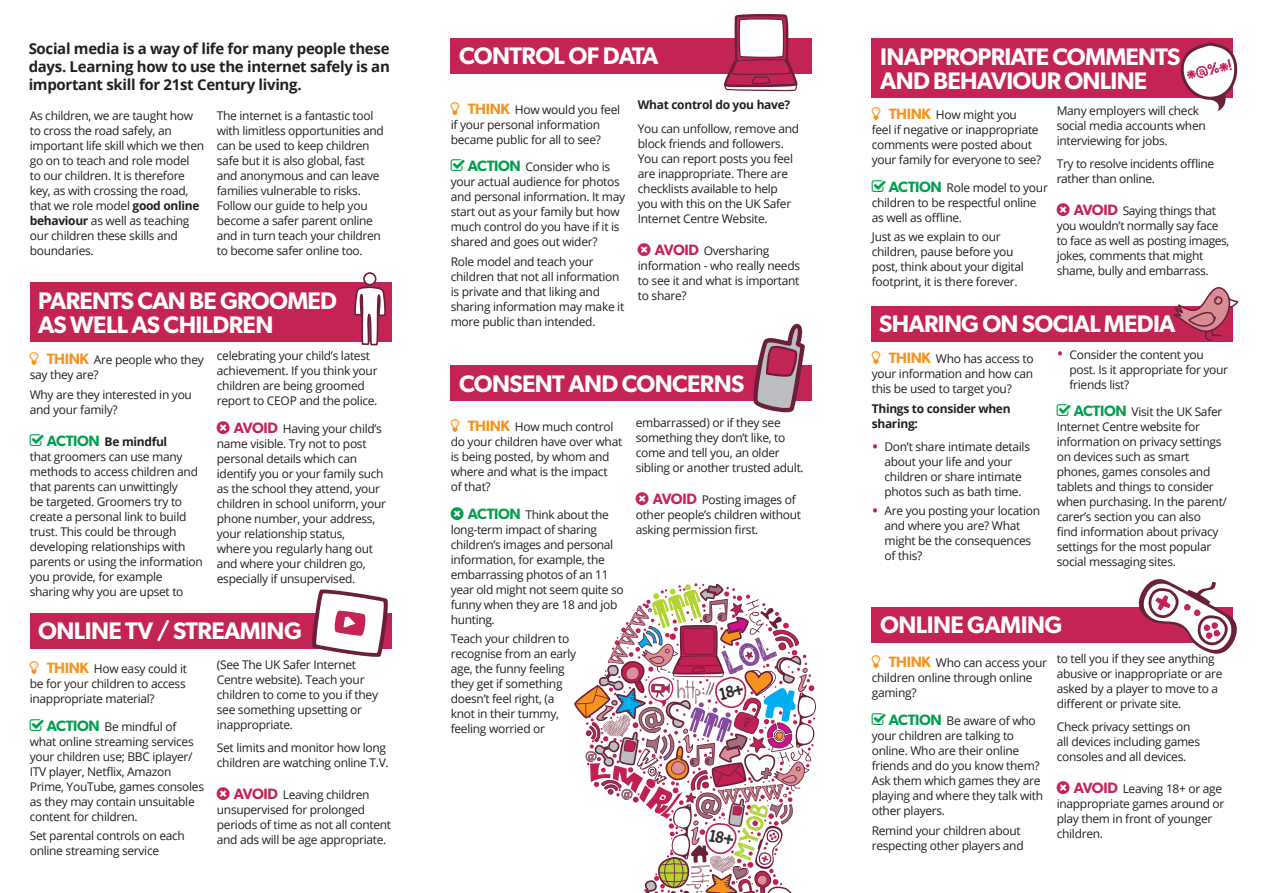
<style>
.page{position:relative;width:1263px;height:893px;background:#fff}
.page>*{position:absolute;margin:0;border:0;box-sizing:border-box;transform-origin:0 0}
.t1{font:600 24px/24px "Gibson";letter-spacing:-.03em;color:#fff}
.Body{font:700 15px/18px "Open Sans";letter-spacing:-.02em;color:#231f20;text-align:justify}
.Body-2{font:12px/15px "Open Sans";letter-spacing:-.025em;color:#231f20}
.Body-3{font:700 12px/15px "Open Sans";letter-spacing:-.025em;color:#231f20}
.s1{font-weight:700}
.s2{font-family:"Gibson";font-weight:600;font-size:15px;color:#f7931d}
.s3{font-family:"Gibson";font-weight:600;font-size:15px;color:#009e4d}
.s4{font-family:"Gibson";font-weight:600;font-size:15px;color:#c32454}
.s5{font-size:18px;color:#c32454}
</style>
<div class="page">
<div style="left:451px;top:365px;width:361px;height:36px;background:#c32454"></div>
<div style="left:451px;top:38px;width:361px;height:35px;background:#c32454"></div>
<div style="left:872px;top:38px;width:361px;height:60px;background:#c32454"></div>
<div style="left:872px;top:607px;width:361px;height:35px;background:#c32454"></div>
<div style="left:871px;top:306px;width:361px;height:35px;background:#c32454"></div>
<svg style="left:1173px;top:287px;width:66px;height:54px"></svg>
<svg style="left:753px;top:323px;width:52px;height:90px"></svg>
<svg style="left:1180px;top:43px;width:58px;height:68px"></svg>
<svg style="left:723px;top:14px;width:75px;height:77px"></svg>
<div style="left:30px;top:613px;width:361px;height:35px;background:#c32454"></div>
<svg style="left:311px;top:589px;width:78px;height:68px"></svg>
<div style="left:30px;top:283px;width:361px;height:59px;background:#c32454"></div>
<svg style="left:354px;top:286px;width:32px;height:60px"></svg>
<div style="left:363px;top:272px;width:13px;height:14px;border:2px solid #6a1f3d;border-radius:50%"></div>
<svg style="left:1135px;top:579px;width:102px;height:75px"></svg>
<svg style="left:574px;top:583px;width:242px;height:310px"></svg>
<p class="Body" style="left:29px;top:39px;width:363px">Social media is a way of life for many people these days. Learning how to use the internet safely is an important skill for 21st Century living.</p>
<p class="Body-2" style="left:30px;top:108px;width:176px">As children, we are taught how to cross the road safely, an important life skill which we then go on to teach and role model<br>to our children. It is therefore key, as with crossing the road, that we role model <span class="s1">good online behaviour</span> as well as teaching our children these skills and boundaries.</p>
<p class="Body-2" style="left:217px;top:108px;width:168px">The internet is a fantastic tool with limitless opportunities and can be used to keep children safe but it is also global, fast and anonymous and can leave families vulnerable to risks.<br>Follow our guide to help you become a safer parent online and in turn teach your children to become safer online too.</p>
<p class="t1" style="left:38px;top:288px;width:300px">PARENTS CAN BE GROOMED<br>AS WELL AS CHILDREN</p>
<p class="Body-2" style="left:30px;top:352px;width:176px;text-indent:17px"><span class="s2">THINK</span> Are people who they say they are?</p>
<p class="Body-2" style="left:30px;top:387px;width:164px">Why are they interested in you and your family?</p>
<p class="Body-2" style="left:30px;top:434px;width:175px;text-indent:17px"><span class="s3">ACTION</span> <span class="s1">Be mindful<br></span>that groomers can use many methods to access children and that parents can unwittingly<br>be targeted. Groomers try to create a personal link to build trust. This could be through developing relationships with parents or using the information you provide, for example sharing why you are upset to</p>
<p class="Body-2" style="left:217px;top:348px;width:162px">celebrating your child’s latest achievement. If you think your children are being groomed report to CEOP and the police.</p>
<p class="Body-2" style="left:217px;top:420px;width:171px;text-indent:17px"><span class="s4">AVOID</span> Having your child’s name visible. Try not to post personal details which can identify you or your family such as the school they attend, your children in school uniform, your phone number, your address, your relationship status,<br>where you regularly hang out and where your children go, especially if unsupervised.</p>
<p class="t1" style="left:38px;top:618px;width:265px">ONLINE TV / STREAMING</p>
<p class="Body-2" style="left:30px;top:661px;width:159px;text-align:justify;text-indent:17px"><span class="s2">THINK</span> How easy could it be for your children to access inappropriate material?</p>
<p class="Body-2" style="left:30px;top:719px;width:176px;text-indent:17px"><span class="s3">ACTION</span> Be mindful of what online streaming services your children use; BBC iplayer/<br>ITV player, Netflix, Amazon<br>Prime, YouTube, games consoles as they may contain unsuitable content for children.</p>
<p class="Body-2" style="left:30px;top:828px;width:157px">Set parental controls on each online streaming service</p>
<p class="Body-2" style="left:217px;top:656px;width:163px">(See The UK Safer Internet<br>Centre website). Teach your children to come to you if they see something upsetting or inappropriate.</p>
<p class="Body-2" style="left:217px;top:740px;width:173px">Set limits and monitor how long children are watching online T.V.</p>
<p class="Body-2" style="left:217px;top:787px;width:176px;text-indent:17px"><span class="s4">AVOID</span> Leaving children unsupervised for prolonged periods of time as not all content and ads will be age appropriate.</p>
<p class="t1" style="left:459px;top:43px;width:201px">CONTROL OF DATA</p>
<p class="Body-2" style="left:451px;top:101px;width:171px;text-indent:17px"><span class="s2">THINK</span> How would you feel if your personal information became public for all to see?</p>
<p class="Body-2" style="left:451px;top:159px;width:176px;text-indent:17px"><span class="s3">ACTION</span> Consider who is your actual audience for photos and personal information. It may start out as your family but how much control do you have if it is shared and goes out wider?</p>
<p class="Body-2" style="left:451px;top:253px;width:175px">Role model and teach your children that not all information is private and that liking and sharing information may make it more public than intended.</p>
<p class="Body-3" style="left:638px;top:97px;width:154px">What control do you have?</p>
<p class="Body-2" style="left:638px;top:120px;width:163px">You can unfollow, remove and block friends and followers.<br>You can report posts you feel are inappropriate. There are checklists available to help you with this on the UK Safer<br>Internet Centre Website.</p>
<p class="Body-2" style="left:638px;top:242px;width:164px;text-indent:17px"><span class="s4">AVOID</span> Oversharing information - who really needs to see it and what is important to share?</p>
<p class="t1" style="left:459px;top:371px;width:287px">CONSENT AND CONCERNS</p>
<p class="Body-2" style="left:451px;top:419px;width:173px;text-indent:17px"><span class="s2">THINK</span> How much control do your children have over what is being posted, by whom and where and what is the impact<br>of that?</p>
<p class="Body-2" style="left:451px;top:507px;width:174px;text-indent:17px"><span class="s3">ACTION</span> Think about the long-term impact of sharing children’s images and personal information, for example, the embarrassing photos of an 11 year old might not seem quite so funny when they are 18 and job hunting.</p>
<p class="Body-2" style="left:451px;top:631px;width:127px">Teach your children to recognise from an early age, the funny feeling they get if something doesn’t feel right, (a knot in their tummy, feeling worried or</p>
<p class="Body-2" style="left:636px;top:414px;width:170px">embarrassed) or if they see something they don’t like, to come and tell you, an older sibling or another trusted adult.</p>
<p class="Body-2" style="left:636px;top:491px;width:167px;text-indent:17px"><span class="s4">AVOID</span> Posting images of other people’s children without asking permission first.</p>
<p class="t1" style="left:880px;top:44px;width:302px">INAPPROPRIATE COMMENTS<br>AND BEHAVIOUR ONLINE</p>
<p class="Body-2" style="left:872px;top:107px;width:171px;text-indent:17px"><span class="s2">THINK</span> How might you<br>feel if negative or inappropriate comments were posted about your family for everyone to see?</p>
<p class="Body-2" style="left:872px;top:180px;width:178px;text-indent:17px"><span class="s3">ACTION</span> Role model to your children to be respectful online as well as offline.</p>
<p class="Body-2" style="left:872px;top:229px;width:153px">Just as we explain to our children, pause before you post, think about your digital footprint, it is there forever.</p>
<p class="Body-2" style="left:1057px;top:102px;width:151px">Many employers will check social media accounts when interviewing for jobs.</p>
<p class="Body-2" style="left:1057px;top:156px;width:159px">Try to resolve incidents offline rather than online.</p>
<p class="Body-2" style="left:1057px;top:203px;width:174px;text-indent:17px"><span class="s4">AVOID</span> Saying things that you wouldn’t normally say face to face as well as posting images, jokes, comments that might shame, bully and embarrass.</p>
<p class="t1" style="left:879px;top:311px;width:298px">SHARING ON SOCIAL MEDIA</p>
<p class="Body-2" style="left:872px;top:351px;width:163px;text-align:justify;text-indent:17px"><span class="s2">THINK</span> Who has access to your information and how can this be used to target you?</p>
<p class="Body-3" style="left:872px;top:400px;width:140px">Things to consider when sharing:</p>
<p class="Body-2" style="left:872px;top:439px;width:160px;text-align:center"><span class="s5">•</span> Don’t share intimate details about your life and your children or share intimate photos such as bath time.</p>
<p class="Body-2" style="left:884px;top:503px;width:157px;text-indent:-13px"><span class="s5">•</span> Are you posting your location and where you are? What might be the consequences of this?</p>
<p class="Body-2" style="left:1069px;top:346px;width:160px;text-indent:-13px"><span class="s5">•</span> Consider the content you post. Is it appropriate for your friends list?</p>
<p class="Body-2" style="left:1057px;top:404px;width:172px;text-indent:17px"><span class="s3">ACTION</span> Visit the UK Safer<br>Internet Centre website for information on privacy settings on devices such as smart phones, games consoles and tablets and things to consider when purchasing. In the parent/ carer’s section you can also<br>find information about privacy settings for the most popular social messaging sites.</p>
<p class="t1" style="left:880px;top:612px;width:183px">ONLINE GAMING</p>
<p class="Body-2" style="left:872px;top:655px;width:177px;text-indent:17px"><span class="s2">THINK</span> Who can access your children online through online gaming?</p>
<p class="Body-2" style="left:872px;top:713px;width:173px;text-indent:17px"><span class="s3">ACTION</span> Be aware of who your children are talking to online. Who are their online friends and do you know them?<br>Ask them which games they are playing and where they talk with other players.</p>
<p class="Body-2" style="left:872px;top:822px;width:153px">Remind your children about respecting other players and</p>
<p class="Body-2" style="left:1057px;top:651px;width:167px">to tell you if they see anything abusive or inappropriate or are asked by a player to move to a different or private site.</p>
<p class="Body-2" style="left:1057px;top:719px;width:145px">Check privacy settings on all devices including games consoles and all devices.</p>
<p class="Body-2" style="left:1057px;top:781px;width:169px;text-indent:17px"><span class="s4">AVOID</span> Leaving 18+ or age inappropriate games around or play them in front of younger children.</p>
</div>
